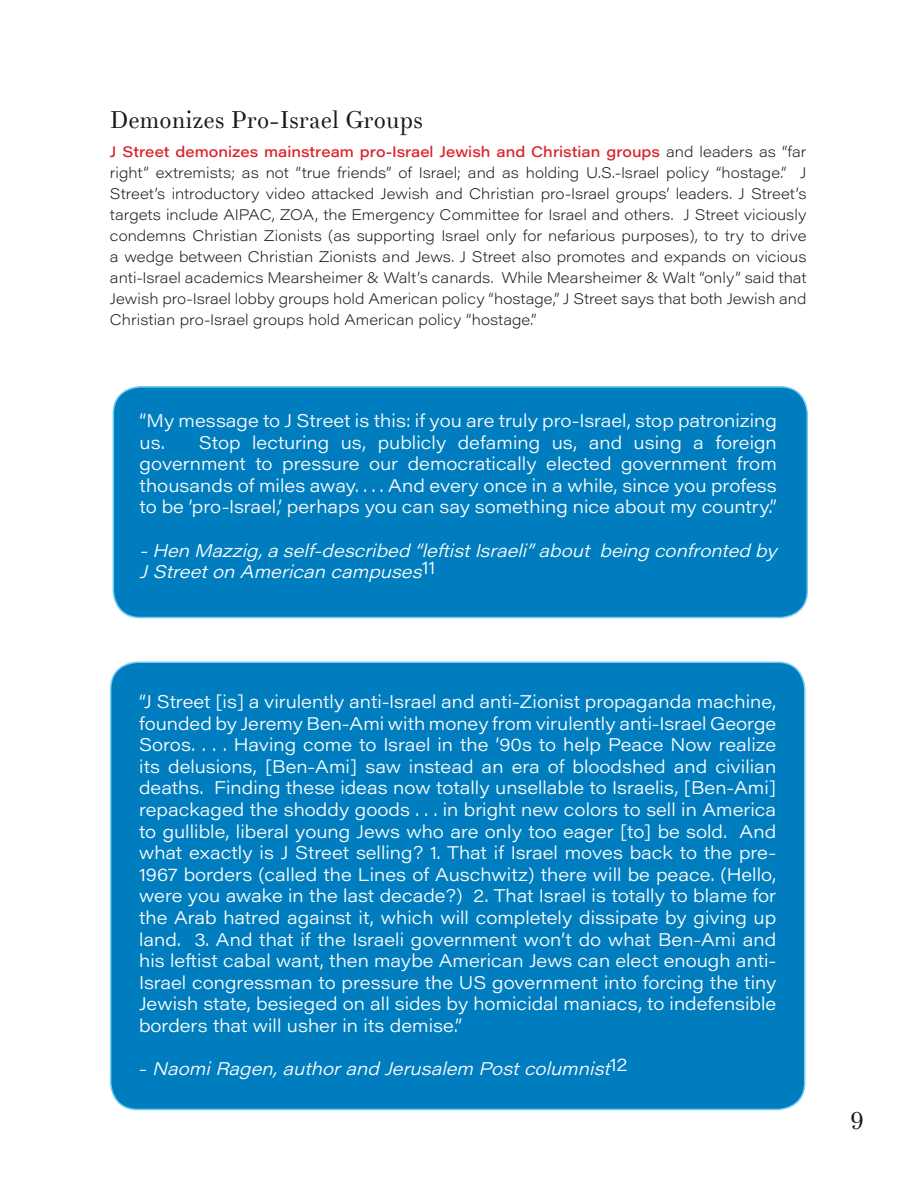
<style>
.page{position:relative;width:918px;height:1188px;background:#fff}
.page>*{position:absolute;margin:0;border:0;box-sizing:border-box;transform-origin:0 0}
.text{font:24px "Theano Didot";color:#1a1a1a}
.t1{font:300 18px/21.6px "Acumin Pro Wide";color:#fff;text-align:justify}
.t2{font:italic 300 18px/21.6px "Acumin Pro Wide";color:#fff}
.text-2{font:200 15px/21px "Acumin Pro Wide";color:#1a1a1a;text-align:justify}
.s1{font-weight:500;color:#da2128}
.s2{font-style:normal}
</style>
<div class="page">
<div style="left:113px;top:387px;width:694px;height:231px;background:#007dbe;border-radius:27px"></div>
<div style="left:113px;top:386px;width:695px;height:232px;border:2px solid #6fcdf3;border-radius:27px"></div>
<div style="left:111px;top:662px;width:694px;height:447px;background:#007dbe;border-radius:27px"></div>
<div style="left:110px;top:662px;width:695px;height:448px;border:2px solid #6fcdf3;border-radius:27px"></div>
<p class="text" style="left:110px;top:105px;width:314px">Demonizes Pro-Israel Groups</p>
<p class="text-2" style="left:110px;top:140px;width:698px"><span class="s1">J Street demonizes mainstream pro-Israel Jewish and Christian groups</span> and leaders as “far right” extremists; as not “true friends” of Israel; and as holding U.S.-Israel policy “hostage.” J Street’s introductory video attacked Jewish and Christian pro-Israel groups’ leaders. J Street’s targets include AIPAC, ZOA, the Emergency Committee for Israel and others. J Street viciously condemns Christian Zionists (as supporting Israel only for nefarious purposes), to try to drive a wedge between Christian Zionists and Jews. J Street also promotes and expands on vicious anti-Israel academics Mearsheimer &amp; Walt’s canards. While Mearsheimer &amp; Walt “only” said that Jewish pro-Israel lobby groups hold American policy “hostage,” J Street says that both Jewish and Christian pro-Israel groups hold American policy “hostage.”</p>
<p class="t1" style="left:140px;top:409px;width:639px">“My message to J Street is this: if you are truly pro-Israel, stop patronizing us. Stop lecturing us, publicly defaming us, and using a foreign government to pressure our democratically elected government from thousands of miles away. . . . And every once in a while, since you profess to be ‘pro-Israel,’ perhaps you can say something nice about my country.”</p>
<p class="t2" style="left:140px;top:539px;width:644px">-Hen Mazzig,a self-described “leftistIsraeli”about being confronted by<br>JStreeton American campuses<sup>1</sup> <sup>1</sup></p>
<p class="t1" style="left:139px;top:690px;width:639px">“J Street [is] a virulently anti-Israel and anti-Zionist propaganda machine, founded by Jeremy Ben-Ami with money from virulently anti-Israel George Soros. . . . Having come to Israel in the ’90s to help Peace Now realize its delusions, [Ben-Ami] saw instead an era of bloodshed and civilian deaths. Finding these ideas now totally unsellable to Israelis, [Ben-Ami] repackaged the shoddy goods . . . in bright new colors to sell in America to gullible, liberal young Jews who are only too eager [to] be sold. And what exactly is J Street selling? 1. That if Israel moves back to the pre-1967 borders (called the Lines of Auschwitz) there will be peace. (Hello, were you awake in the last decade?) 2. That Israel is totally to blame for the Arab hatred against it, which will completely dissipate by giving up land. 3. And that if the Israeli government won’t do what Ben-Ami and his leftist cabal want, then maybe American Jews can elect enough anti-Israel congressman to pressure the US government into forcing the tiny Jewish state, besieged on all sides by homicidal maniacs, to indefensible borders that will usher in its demise.”</p>
<p class="t2" style="left:139px;top:1057px;width:490px"><span class="s2">-</span> NaomiRagen,authorand Jerusalem Postcolumnist<sup>1</sup> <sup>2</sup></p>
<p class="text" style="left:850px;top:1106px;width:15px">9</p>
</div>
